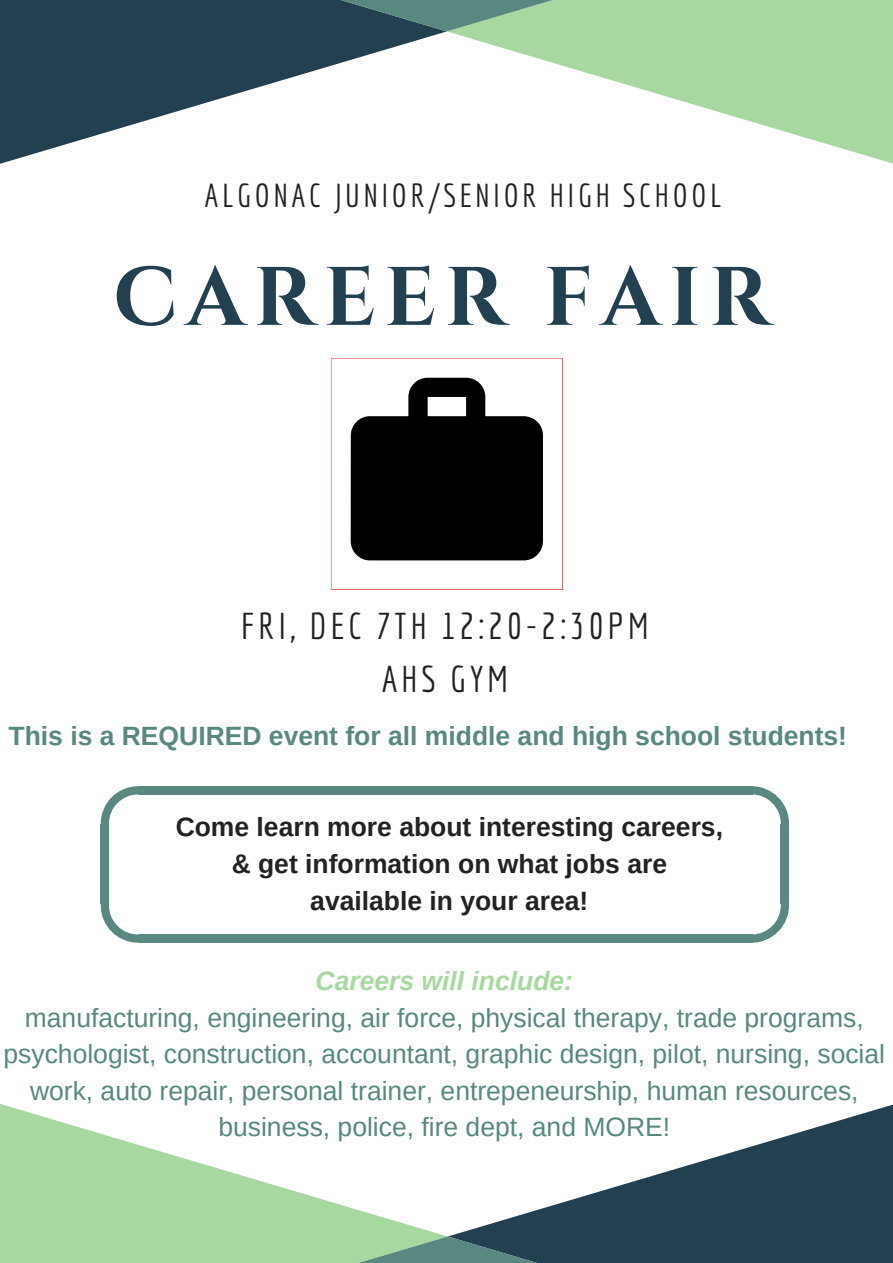
<style>
.page{position:relative;width:893px;height:1263px;background:#fff}
.page>*{position:absolute;margin:0;border:0;box-sizing:border-box;transform-origin:0 0}
.t1{font:700 82.72px "Cinzel";letter-spacing:.1em;color:#224050}
.t2{font:36.45px/52.9px "Economica";letter-spacing:.1em;color:#222;text-align:center}
.t3{font:32.47px "Economica";letter-spacing:.1em;color:#222}
.t4{font:26.47px/36.6px "Arimo";color:#588880;text-align:center}
.t5{font:700 26.47px/36.6px "Arimo";color:#222;text-align:center}
.t6{font:700 26.47px "Arimo";color:#588880}
.t7{font:italic 700 26.47px "Arimo";color:#a6d8a0}
</style>
<div class="page">
<svg style="left:0;top:0;width:447px;height:164px;fill:#224050"></svg>
<svg style="left:447px;top:0;width:446px;height:164px;fill:#a6d8a0"></svg>
<svg style="left:234px;top:0;width:425px;height:31px"></svg>
<svg style="left:449px;top:1104px;width:444px;height:159px;fill:#224050"></svg>
<svg style="left:0;top:1104px;width:446px;height:159px;fill:#a6d8a0"></svg>
<svg style="left:233px;top:1236px;width:429px;height:27px"></svg>
<svg style="left:331px;top:358px;width:231px;height:231px"></svg>
<svg style="left:351px;top:378px;width:192px;height:182px"></svg>
<svg style="left:101px;top:786px;width:40px;height:38px"></svg>
<svg style="left:749px;top:786px;width:40px;height:40px"></svg>
<div style="left:139px;top:786px;width:614px;height:8px;background:#588880"></div>
<div style="left:101px;top:824px;width:8px;height:80px;background:#588880"></div>
<div style="left:139px;top:934px;width:614px;height:9px;background:#588880"></div>
<svg style="left:101px;top:904px;width:38px;height:39px"></svg>
<div style="left:781px;top:824px;width:8px;height:80px;background:#588880"></div>
<svg style="left:753px;top:903px;width:36px;height:40px"></svg>
<p class="t3" style="left:205px;top:176px;width:519px">ALGONAC JUNIOR/SENIOR HIGH SCHOOL</p>
<h1 class="t1" style="left:113px;top:244px;width:659px">CAREER FAIR</h1>
<h2 class="t2" style="left:241px;top:599px;width:410px">FRI, DEC 7TH 12:20-2:30PM<br>AHS GYM</h2>
<p class="t6" style="left:9px;top:721px;width:840px">This is a REQUIRED event for all middle and high school students!</p>
<p class="t5" style="left:176px;top:809px;width:549px">Come learn more about interesting careers, &amp; get information on what jobs are available in your area!</p>
<p class="t7" style="left:316px;top:966px;width:259px">Careers will include:</p>
<p class="t4" style="left:4px;top:999px;width:883px">manufacturing, engineering, air force, physical therapy, trade programs, psychologist, construction, accountant, graphic design, pilot, nursing, social work, auto repair, personal trainer, entrepeneurship, human resources, business, police, fire dept, and MORE!</p>
</div>
